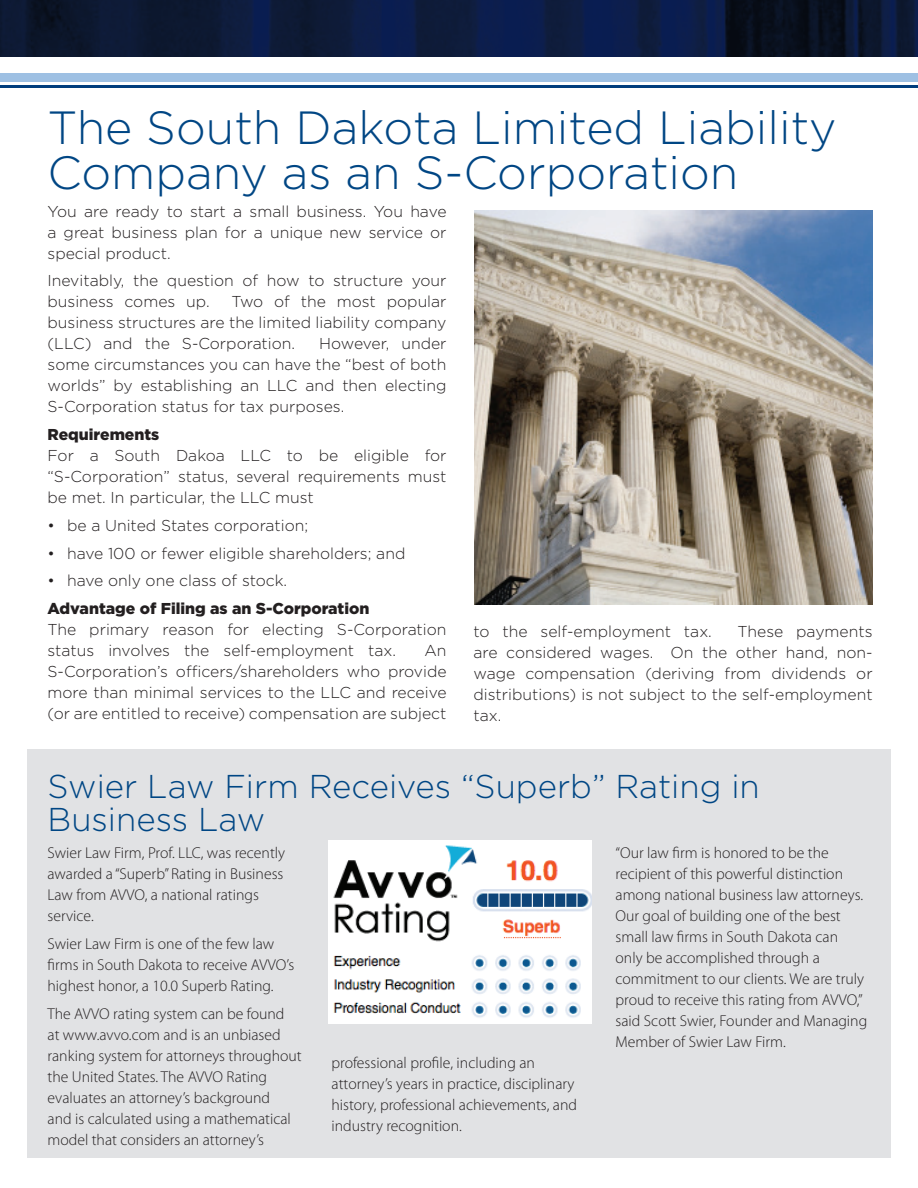
<style>
.page{position:relative;width:918px;height:1188px;background:#fff}
.page>*{position:absolute;margin:0;border:0;box-sizing:border-box;transform-origin:0 0}
.t1{font:300 46.5px/45px "Gotham";color:#004684}
.t2{font:300 33px/33px "Gotham";color:#004684}
.t3{font:300 15.75px/21px "Gotham";color:#231f20;text-align:justify}
.t4{font:300 15.75px/21px "Myriad Pro";color:#231f20}
.t5{font:900 15.75px "Gotham";color:#231f20}
</style>
<div class="page">
<img style="left:0;top:0;width:918px;height:56px">
<div style="left:0;top:73px;width:918px;height:9px;background:#9ec0e3"></div>
<hr style="left:0;top:86px;width:918px;height:2px;background:#013d7d">
<div style="left:27px;top:750px;width:864px;height:408px;background:#e1e2e4"></div>
<img style="left:474px;top:210px;width:399px;height:395px">
<img style="left:329px;top:840px;width:263px;height:183px">
<h1 class="t1" style="left:48px;top:104px;width:791px">The South Dakota Limited Liability<br>Company as an S-Corporation</h1>
<p class="t3" style="left:48px;top:200px;width:401px">You are ready to start a small business. You have a great business plan for a unique new service or special product.</p>
<p class="t3" style="left:48px;top:270px;width:401px">Inevitably, the question of how to structure your business comes up.</p>
<p class="t3" style="left:48px;top:291px;width:401px;text-indent:184px">Two of the most popular business structures are the limited liability company (LLC) and the S-Corporation.</p>
<p class="t3" style="left:48px;top:333px;width:401px;text-indent:272px">However, under some circumstances you can have the “best of both worlds” by establishing an LLC and then electing S-Corporation status for tax purposes.</p>
<p class="t5" style="left:48px;top:424px;width:113px">Requirements</p>
<p class="t3" style="left:48px;top:445px;width:401px">For a South Dakoa LLC to be eligible for “S-Corporation” status, several requirements must be met. In particular, the LLC must</p>
<p class="t3" style="left:48px;top:514px;width:262px">• be a United States corporation;</p>
<p class="t3" style="left:48px;top:542px;width:359px">• have 100 or fewer eligible shareholders; and</p>
<p class="t3" style="left:48px;top:570px;width:241px">• have only one class of stock.</p>
<p class="t5" style="left:48px;top:598px;width:323px">Advantage of Filing as an S-Corporation</p>
<p class="t3" style="left:48px;top:619px;width:401px">The primary reason for electing S-Corporation status involves the self-employment tax.</p>
<p class="t3" style="left:474px;top:620px;width:240px">to the self-employment tax.</p>
<p class="t3" style="left:474px;top:620px;width:401px;text-indent:264px">These payments are considered wages. On the other hand, non&shy;wage compensation (deriving from dividends or distributions) is not subject to the self-employment tax.</p>
<p class="t3" style="left:48px;top:640px;width:401px;text-indent:377px">An S-Corporation’s officers/shareholders who provide more than minimal services to the LLC and receive (or are entitled to receive) compensation are subject</p>
<h2 class="t2" style="left:48px;top:768px;width:714px">Swier Law Firm Receives “Superb” Rating in<br>Business Law</h2>
<p class="t4" style="left:48px;top:842px;width:239px">Swier Law Firm, Prof. LLC, was recently awarded a “Superb” Rating in Business<br>Law from AVVO, a national ratings service.</p>
<p class="t4" style="left:48px;top:933px;width:248px">Swier Law Firm is one of the few law firms in South Dakota to receive AVVO’s highest honor, a 10.0 Superb Rating.</p>
<p class="t4" style="left:48px;top:1003px;width:256px">The AVVO rating system can be found<br>at www.avvo.com and is an unbiased ranking system for attorneys throughout the United States. The AVVO Rating evaluates an attorney’s background<br>and is calculated using a mathematical model that considers an attorney’s</p>
<p class="t4" style="left:616px;top:842px;width:253px">“Our law firm is honored to be the recipient of this powerful distinction among national business law attorneys.<br>Our goal of building one of the best small law firms in South Dakota can only be accomplished through a commitment to our clients. We are truly proud to receive this rating from AVVO,” said Scott Swier, Founder and Managing Member of Swier Law Firm.</p>
<p class="t4" style="left:332px;top:1052px;width:247px">professional profile, including an attorney’s years in practice, disciplinary history, professional achievements, and industry recognition.</p>
</div>
